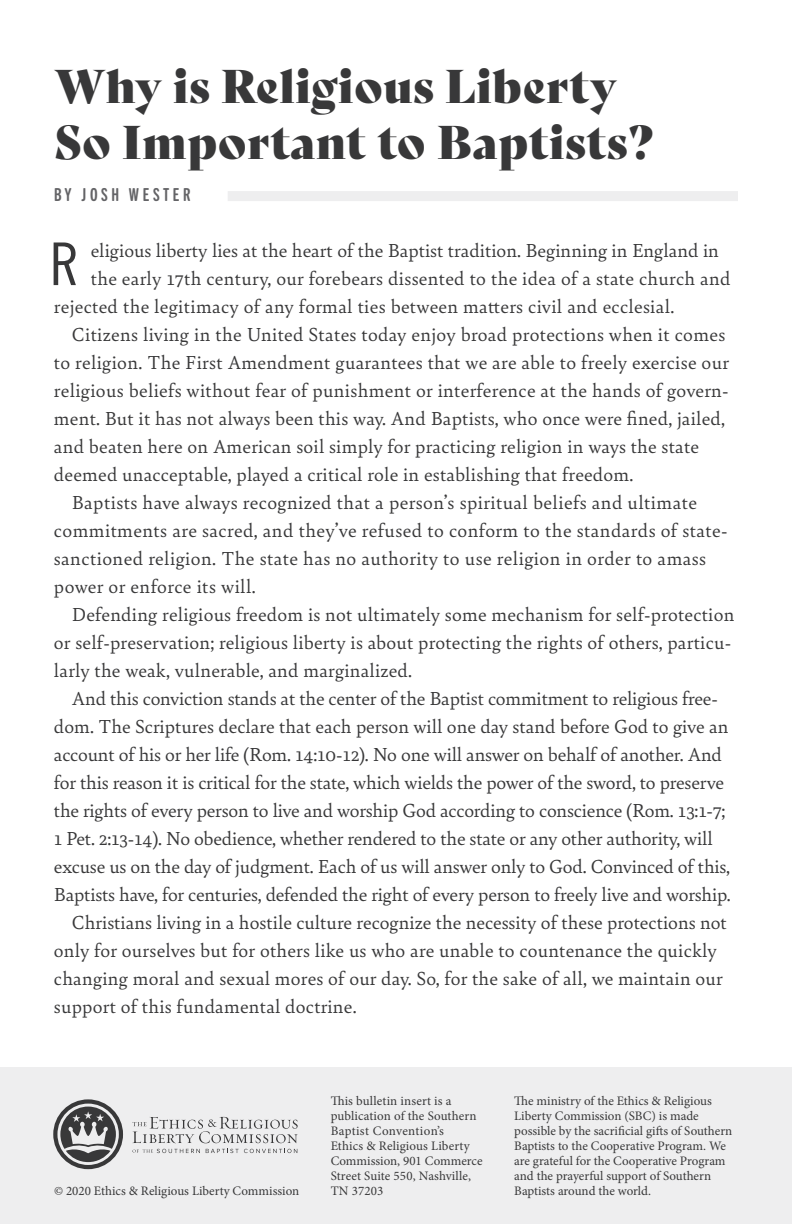
<style>
.page{position:relative;width:792px;height:1224px;background:#fff}
.page>*{position:absolute;margin:0;border:0;box-sizing:border-box;transform-origin:0 0}
.t1{font:59px "Trade Gothic LT Std Cn 18";color:#383839}
.t2{font:46px/56px "Bely Display";letter-spacing:.01em;color:#383839}
.t3{font:20px "Bely";letter-spacing:.01em;color:#383839}
.t4{font:20px "Bely";letter-spacing:-.01em;color:#383839}
.t5{font:18px "Trade Gothic Next SR Pro Bd Cm";letter-spacing:.2em;color:#636366}
.t6{font:13px/15px "Minion Pro";color:#383839}
</style>
<div class="page">
<div style="left:0;top:1067px;width:792px;height:157px;background:#eeeeef"></div>
<div style="left:228px;top:191px;width:510px;height:10px;background:#eeeeef"></div>
<svg style="left:132px;top:1149px;width:68px;height:4px"></svg>
<svg style="left:206px;top:1149px;width:91px;height:4px"></svg>
<svg style="left:132px;top:1117px;width:166px;height:26px"></svg>
<svg style="left:53px;top:1099px;width:70px;height:70px"></svg>
<h2 class="t2" style="left:54px;top:54px;width:601px">Why is Religious Liberty<br>So Important to Baptists?</h2>
<p class="t5" style="left:54px;top:182px;width:138px">BY JOSH WESTER</p>
<h1 class="t1" style="left:50px;top:229px;width:31px">R</h1>
<p class="t3" style="left:91px;top:236px;width:630px">eligious liberty lies at the heart of the Baptist tradition. Beginning in England in</p>
<p class="t3" style="left:91px;top:264px;width:641px">the early 17th century, our forebears dissented to the idea of a state church and</p>
<p class="t3" style="left:54px;top:292px;width:622px">rejected the legitimacy of any formal ties between matters civil and ecclesial.</p>
<p class="t3" style="left:72px;top:320px;width:655px">Citizens living in the United States today enjoy broad protections when it comes</p>
<p class="t3" style="left:54px;top:348px;width:677px">to religion. The First Amendment guarantees that we are able to freely exercise our</p>
<p class="t3" style="left:54px;top:376px;width:676px">religious beliefs without fear of punishment or interference at the hands of govern-</p>
<p class="t3" style="left:54px;top:404px;width:673px">ment. But it has not always been this way. And Baptists, who once were fined, jailed,</p>
<p class="t3" style="left:54px;top:432px;width:647px">and beaten here on American soil simply for practicing religion in ways the state</p>
<p class="t3" style="left:54px;top:460px;width:581px">deemed unacceptable, played a critical role in establishing that freedom.</p>
<p class="t3" style="left:72px;top:488px;width:627px">Baptists have always recognized that a person’s spiritual beliefs and ultimate</p>
<p class="t3" style="left:54px;top:516px;width:675px">commitments are sacred, and they’ve refused to conform to the standards of state-</p>
<p class="t3" style="left:54px;top:544px;width:654px">sanctioned religion. The state has no authority to use religion in order to amass</p>
<p class="t3" style="left:54px;top:572px;width:203px">power or enforce its will.</p>
<p class="t3" style="left:72px;top:600px;width:664px">Defending religious freedom is not ultimately some mechanism for self-protection</p>
<p class="t3" style="left:54px;top:628px;width:679px">or self-preservation; religious liberty is about protecting the rights of others, particu-</p>
<p class="t3" style="left:54px;top:656px;width:360px">larly the weak, vulnerable, and marginalized.</p>
<p class="t4" style="left:72px;top:684px;width:647px">And this conviction stands at the center of the Baptist commitment to religious free-</p>
<p class="t3" style="left:54px;top:712px;width:676px">dom. The Scriptures declare that each person will one day stand before God to give an</p>
<p class="t4" style="left:54px;top:740px;width:670px">account of his or her life (Rom. 14:10-12). No one will answer on behalf of another. And</p>
<p class="t4" style="left:54px;top:768px;width:671px">for this reason it is critical for the state, which wields the power of the sword, to preserve</p>
<p class="t4" style="left:54px;top:796px;width:673px">the rights of every person to live and worship God according to conscience (Rom. 13:1-7;</p>
<p class="t4" style="left:54px;top:824px;width:660px">1 Pet. 2:13-14). No obedience, whether rendered to the state or any other authority, will</p>
<p class="t4" style="left:54px;top:852px;width:678px">excuse us on the day of judgment. Each of us will answer only to God. Convinced of this,</p>
<p class="t4" style="left:54px;top:880px;width:678px">Baptists have, for centuries, defended the right of every person to freely live and worship.</p>
<p class="t3" style="left:72px;top:908px;width:656px">Christians living in a hostile culture recognize the necessity of these protections not</p>
<p class="t3" style="left:54px;top:936px;width:664px">only for ourselves but for others like us who are unable to countenance the quickly</p>
<p class="t3" style="left:54px;top:964px;width:670px">changing moral and sexual mores of our day. So, for the sake of all, we maintain our</p>
<p class="t3" style="left:54px;top:992px;width:304px">support of this fundamental doctrine.</p>
<p class="t6" style="left:331px;top:1094px;width:153px">This bulletin insert is a publication of the Southern<br>Baptist Convention’s<br>Ethics &amp; Religious Liberty<br>Commission, 901 Commerce<br>Street Suite 550, Nashville,<br>TN 37203</p>
<p class="t6" style="left:514px;top:1094px;width:220px">The ministry of the Ethics &amp; Religious Liberty Commission (SBC) is made possible by the sacrificial gifts of Southern Baptists to the Cooperative Program. We are grateful for the Cooperative Program and the prayerful support of Southern</p>
<p class="t6" style="left:54px;top:1184px;width:247px">© 2020 Ethics &amp; Religious Liberty Commission</p>
<p class="t6" style="left:514px;top:1184px;width:138px">Baptists around the world.</p>
</div>
